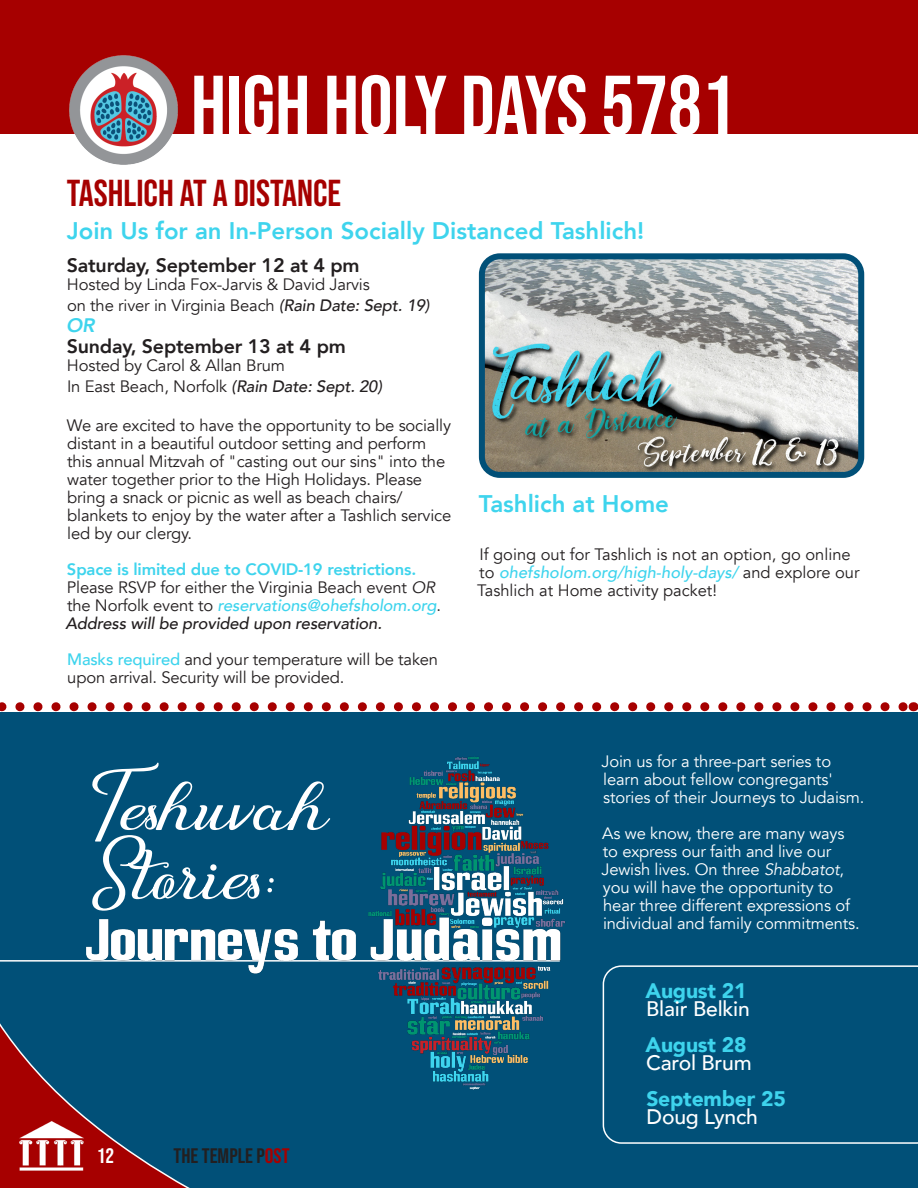
<style>
.page{position:relative;width:918px;height:1188px;background:#fff}
.page>*{position:absolute;margin:0;border:0;box-sizing:border-box;transform-origin:0 0}
.t1{font:84px "Bebas Neue";color:#fff}
.t2{font:37.5px "Bebas Neue";color:#a60000}
.t3{font:800 24px "Avenir";color:#3ed4ed}
.t4{font:500 21px "Avenir";letter-spacing:-.01em;color:#fff}
.t5{font:900 21px "Avenir";letter-spacing:-.01em;color:#3ed4ed}
.t6{font:21px "Bebas Neue";color:#231f20}
.t7{font:21px "Bebas Neue";color:#fff}
.t8{font:800 19.5px "Avenir";letter-spacing:-.01em;color:#231f20}
.t9{font:italic 800 19.5px "Avenir";color:#3ed4ed}
.t10{font:16.5px/18px "Avenir";letter-spacing:-.01em;color:#231f20}
.t11{font:16.5px/18px "Avenir";letter-spacing:-.01em;color:#fff}
.s1{font-weight:500;font-style:italic}
.s2{font-weight:800;color:#3ed4ed}
.s3{font-style:italic}
.s4{font-weight:500;font-style:italic;color:#3ed4ed}
.s5{font-weight:500;color:#3ed4ed}
.s6{color:#a60000}
</style>
<div class="page">
<div style="left:0;top:713px;width:918px;height:475px;background:#015078"></div>
<img style="left:486px;top:260px;width:371px;height:211px">
<div style="left:479px;top:253px;width:385px;height:225px;border:6px solid #015078;border-radius:18px"></div>
<svg style="left:0;top:702px;width:904px;height:9px"></svg>
<svg style="left:603px;top:965px;width:315px;height:179px"></svg>
<hr style="left:0;top:960px;width:560px;height:2px;background:#fff">
<img style="left:79px;top:756px;width:487px;height:334px">
<svg style="left:92px;top:763px;width:238px;height:148px"></svg>
<svg style="left:0;top:964px;width:244px;height:224px"></svg>
<img style="left:14px;top:1117px;width:72px;height:56px">
<div style="left:0;top:0;width:918px;height:134px;background:#a60000"></div>
<img style="left:69px;top:55px;width:108px;height:109px">
<p class="t1" style="left:191px;top:58px;width:546px">HIGH HOLY DAYS 5781</p>
<p class="t2" style="left:67px;top:172px;width:276px">TASHLICH AT A DISTANCE</p>
<p class="t3" style="left:67px;top:212px;width:579px">Join Us for an In-Person Socially Distanced Tashlich!</p>
<p class="t8" style="left:67px;top:250px;width:294px">Saturday, September 12 at 4 pm</p>
<p class="t10" style="left:67px;top:275px;width:304px">Hosted by Linda Fox-Jarvis &amp; David Jarvis</p>
<p class="t10" style="left:67px;top:296px;width:364px">on the river in Virginia Beach <span class="s1">(Rain Date: Sept. 19)</span></p>
<p class="t9" style="left:66px;top:313px;width:30px">OR</p>
<p class="t8" style="left:67px;top:331px;width:281px">Sunday, September 13 at 4 pm</p>
<p class="t10" style="left:67px;top:356px;width:220px">Hosted by Carol &amp; Allan Brum</p>
<p class="t10" style="left:67px;top:377px;width:316px">In East Beach, Norfolk <span class="s1">(Rain Date: Sept. 20)</span></p>
<p class="t10" style="left:67px;top:416px;width:386px">We are excited to have the opportunity to be socially distant in a beautiful outdoor setting and perform this annual Mitzvah of "casting out our sins" into the water together prior to the High Holidays. Please bring a snack or picnic as well as beach chairs/ blankets to enjoy by the water after a Tashlich service led by our clergy.</p>
<p class="t10" style="left:65px;top:560px;width:377px"><span class="s2">Space is limited due to COVID-19 restrictions.<br></span>Please RSVP for either the Virginia Beach event <span class="s3">OR </span>the Norfolk event to <span class="s4">reservations@ohefsholom.org</span>.<br><span class="s1">Address will be provided upon reservation.</span></p>
<p class="t10" style="left:67px;top:650px;width:373px"><span class="s5">Masks required</span> and your temperature will be taken upon arrival. Security will be provided.</p>
<p class="t3" style="left:479px;top:485px;width:192px">Tashlich at Home</p>
<p class="t10" style="left:477px;top:546px;width:384px">If going out for Tashlich is not an option, go online to <span class="s4">ohefsholom.org/high-holy-days/</span> and explore our<br>Tashlich at Home activity packet!</p>
<p class="t11" style="left:602px;top:752px;width:264px">Join us for a three-part series to learn about fellow congregants' stories of their Journeys to Judaism.</p>
<p class="t11" style="left:602px;top:824px;width:260px">As we know, there are many ways to express our faith and live our Jewish lives. On three <span class="s3">Shabbatot</span>, you will have the opportunity to hear three different expressions of individual and family commitments.</p>
<p class="t7" style="left:97px;top:1144px;width:19px">12</p>
<p class="t6" style="left:173px;top:1144px;width:118px">THE TEMPLE P<span class="s6">OST</span></p>
<p class="t5" style="left:646px;top:973px;width:103px">August 21</p>
<p class="t4" style="left:646px;top:990px;width:105px">Blair Belkin</p>
<p class="t5" style="left:646px;top:1027px;width:103px">August 28</p>
<p class="t4" style="left:646px;top:1044px;width:107px">Carol Brum</p>
<p class="t5" style="left:646px;top:1081px;width:141px">September 25</p>
<p class="t4" style="left:647px;top:1098px;width:113px">Doug Lynch</p>
</div>
